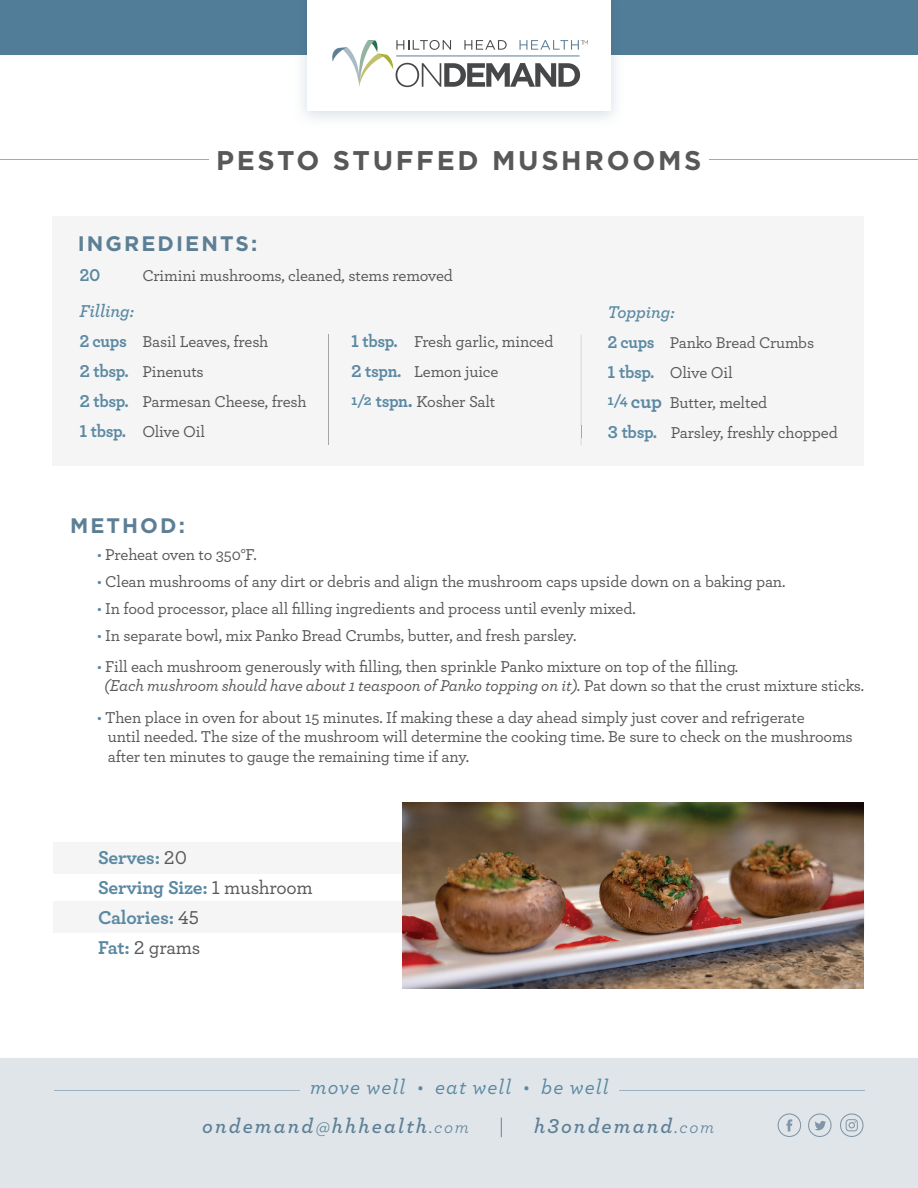
<style>
.page{position:relative;width:918px;height:1188px;background:#fff}
.page>*{position:absolute;margin:0;border:0;box-sizing:border-box;transform-origin:0 0}
.t1{font:700 27px "Gotham";letter-spacing:.1em;color:#57585a}
.t2{font:italic 600 21px "Archer";letter-spacing:.1em;color:#5c7f95}
.t3{font:italic 500 21px "Archer";letter-spacing:.05em;color:#5b89a2}
.t4{font:700 21px "Gotham";letter-spacing:.1em;color:#5c7f95}
.t5{font:italic 21px "Archer";color:#5c7f95}
.t6{font:700 19.5px/30px "Archer";letter-spacing:-.01em;color:#5b89a2}
.t7{font:italic 600 18px "Archer";letter-spacing:-.01em;color:#5b89a2}
.t8{font:700 18px "Archer";color:#5b89a2;scale:.95 1}
.t9{font:italic 600 17.85px "Archer";letter-spacing:-.01em;color:#5b89a2}
.t10{font:500 16.5px/30px "Archer";letter-spacing:-.01em;color:#57585a}
.t11{font:500 16.35px "Archer";letter-spacing:-.02em;color:#57585a}
.s1{font-weight:700;font-size:18px;color:#5b89a2}
.s2{font-weight:700;font-size:19.5px;color:#5b89a2}
.s3{font-weight:700;font-size:17.85px;color:#5b89a2}
.s4{color:#5b89a2}
.s5{font-style:italic}
.s6{font-weight:500;color:#57585a}
.s7{font-weight:400;font-size:18px}
</style>
<div class="page">
<div style="left:0;top:1058px;width:918px;height:130px;background:#e0e5ea"></div>
<hr style="left:0;top:159px;width:208px;height:1px;background:#a7a8ac">
<hr style="left:710px;top:159px;width:208px;height:1px;background:#a7a8ac">
<hr style="left:54px;top:1090px;width:246px;height:1px;background:#9bb0c1">
<hr style="left:619px;top:1090px;width:246px;height:1px;background:#9bb0c1">
<svg style="left:778px;top:1113px;width:23px;height:24px"></svg>
<svg style="left:808px;top:1113px;width:24px;height:24px"></svg>
<svg style="left:840px;top:1113px;width:24px;height:24px"></svg>
<div style="left:0;top:0;width:918px;height:55px;background:#517d98"></div>
<div style="left:307px;top:0;width:304px;height:110px;background:#fff"></div>
<svg style="left:332px;top:40px;width:256px;height:47px"></svg>
<div style="left:53px;top:216px;width:811px;height:249px;background:#f5f5f6"></div>
<hr style="left:328px;top:335px;width:1px;height:110px;background:#a4a5a9">
<hr style="left:581px;top:335px;width:1px;height:91px;background:#a4a5a9">
<svg style="left:581px;top:426px;width:1px;height:19px"></svg>
<div style="left:54px;top:842px;width:811px;height:31px;background:#f5f5f6"></div>
<div style="left:54px;top:901px;width:811px;height:32px;background:#f5f5f6"></div>
<img style="left:402px;top:803px;width:462px;height:185px">
<h1 class="t1" style="left:216px;top:144px;width:487px">PESTO STUFFED MUSHROOMS</h1>
<p class="t4" style="left:78px;top:231px;width:181px">INGREDIENTS:</p>
<p class="t8" style="left:79px;top:261px;width:24px">20</p>
<p class="t10" style="left:142px;top:259px;width:312px">Crimini mushrooms, cleaned, stems removed</p>
<p class="t7" style="left:79px;top:297px;width:56px">Filling:</p>
<p class="t10" style="left:79px;top:325px;width:229px"><span class="s1">2 cups</span> Basil Leaves, fresh<br><span class="s1">2 tbsp.</span> Pinenuts<br><span class="s1">2 tbsp.</span> Parmesan Cheese, fresh<br><span class="s1">1 tbsp.</span> Olive Oil</p>
<p class="t10" style="left:351px;top:326px;width:204px"><span class="s1">1 tbsp.</span> Fresh garlic, minced<br><span class="s1">2 tspn.</span> Lemon juice<br><sup>1/2</sup> <span class="s1">tspn</span><span class="s2">.</span> Kosher Salt</p>
<p class="t9" style="left:608px;top:299px;width:69px">Topping:</p>
<p class="t11" style="left:608px;top:331px;width:208px"><span class="s3">2 cups</span> Panko Bread Crumbs</p>
<p class="t10" style="left:608px;top:356px;width:232px"><span class="s1">1 tbsp.</span> Olive Oil<br><sup>1/4</sup> <span class="s2">cup</span> Butter, melted<br><span class="s1">3 tbsp.</span> Parsley, freshly chopped</p>
<p class="t4" style="left:70px;top:513px;width:116px">METHOD:</p>
<p class="t10" style="left:97px;top:539px;width:161px"><span class="s4">•</span> Preheat oven to 350°F.</p>
<p class="t10" style="left:97px;top:566px;width:690px"><span class="s4">•</span> Clean mushrooms of any dirt or debris and align the mushroom caps upside down on a baking pan.</p>
<p class="t10" style="left:97px;top:593px;width:540px"><span class="s4">•</span> In food processor, place all filling ingredients and process until evenly mixed.</p>
<p class="t10" style="left:97px;top:620px;width:481px"><span class="s4">•</span> In separate bowl, mix Panko Bread Crumbs, butter, and fresh parsley.</p>
<p class="t10" style="left:104px;top:656px;width:762px;line-height:19.5px;text-indent:-7px"><span class="s4">•</span> Fill each mushroom generously with filling, then sprinkle Panko mixture on top of the filling.<br><span class="s5">(Each mushroom should have about 1 teaspoon of Panko topping on it).</span> Pat down so that the crust mixture sticks.</p>
<p class="t10" style="left:108px;top:707px;width:746px;line-height:19.5px;text-indent:-11px"><span class="s4">•</span> Then place in oven for about 15 minutes. If making these a day ahead simply just cover and refrigerate<br>until needed. The size of the mushroom will determine the cooking time. Be sure to check on the mushrooms after ten minutes to gauge the remaining time if any.</p>
<p class="t6" style="left:98px;top:841px;width:216px">Serves: <span class="s6">20<br></span>Serving Size: <span class="s6">1 mushroom<br></span>Calories: <span class="s6">45<br></span>Fat: <span class="s6">2 grams</span></p>
<p class="t3" style="left:310px;top:1072px;width:300px">move well • eat well • be well</p>
<p class="t2" style="left:202px;top:1110px;width:268px">ondemand<span class="s7">@</span>hhhealth<span class="s7">.com</span></p>
<p class="t5" style="left:499px;top:1111px;width:7px">|</p>
<p class="t2" style="left:534px;top:1110px;width:182px">h3ondemand<span class="s7">.com</span></p>
</div>
